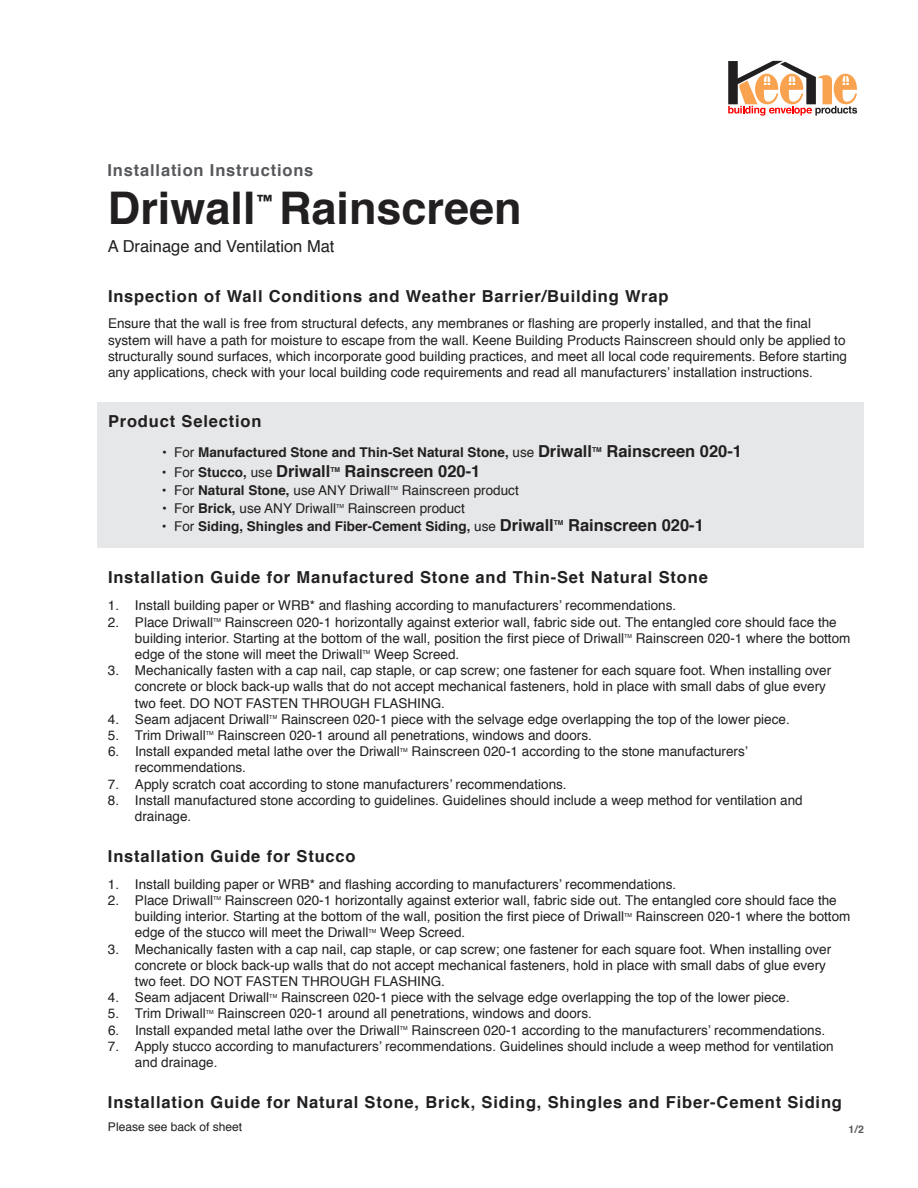
<style>
.page{position:relative;width:918px;height:1188px;background:#fff}
.page>*{position:absolute;margin:0;border:0;box-sizing:border-box;transform-origin:0 0}
.t1{font:700 45px "Helvetica";color:#221f20}
.t2{font:700 18.3px "Helvetica";color:#221f20}
.t3{font:700 16.5px "Helvetica";letter-spacing:.05em;color:#221f20}
.t4{font:700 16.5px "Helvetica";color:#221f20}
.t5{font:16.5px "Helvetica";color:#221f20}
.t6{font:700 16.5px "Helvetica";letter-spacing:.05em;color:#57585b}
.t7{font:13.5px/16.2px "Helvetica";color:#221f20}
.t8{font:700 13.5px "Helvetica";color:#221f20}
.t9{font:12px "Helvetica";color:#221f20}
.t10{font:700 10.5px "Helvetica";color:#57585b}
.t11{font:700 6.75px "Helvetica";color:#221f20}
.t12{font:5.55px "Helvetica";color:#221f20}
.s1{font-weight:400}
.s2{font-size:16.5px}
.s3{font-weight:700}
.s4{font-weight:700;font-size:16.5px}
</style>
<div class="page">
<div style="left:98px;top:403px;width:766px;height:145px;background:#e6e7e8"></div>
<svg style="left:728px;top:61px;width:129px;height:55px"></svg>
<p class="t6" style="left:108px;top:164px;width:207px">Installation Instructions</p>
<h1 class="t1" style="left:108px;top:191px;width:149px">Driwall</h1>
<h2 class="t2" style="left:256px;top:191px;width:20px">™</h2>
<h1 class="t1" style="left:279px;top:191px;width:244px">Rainscreen</h1>
<p class="t5" style="left:108px;top:234px;width:228px">A Drainage and Ventilation Mat</p>
<p class="t3" style="left:108px;top:289px;width:562px">Inspection of Wall Conditions and Weather Barrier/Building Wrap</p>
<p class="t7" style="left:108px;top:316px;width:741px">Ensure that the wall is free from structural defects, any membranes or flashing are properly installed, and that the final system will have a path for moisture to escape from the wall. Keene Building Products Rainscreen should only be applied to structurally sound surfaces, which incorporate good building practices, and meet all local code requirements. Before starting any applications, check with your local building code requirements and read all manufacturers’ installation instructions.</p>
<p class="t3" style="left:108px;top:415px;width:155px">Product Selection</p>
<p class="t8" style="left:162px;top:447px;width:432px"><span class="s1">• For</span> Manufactured Stone and Thin-Set Natural Stone, <span class="s1">use</span> <span class="s2">Driwall</span></p>
<p class="t11" style="left:592px;top:446px;width:11px">TM</p>
<p class="t4" style="left:606px;top:445px;width:137px">Rainscreen 020-1</p>
<p class="t7" style="left:162px;top:465px;width:170px">• For <span class="s3">Stucco,</span> use <span class="s4">Driwall</span></p>
<p class="t11" style="left:330px;top:465px;width:11px">TM</p>
<p class="t4" style="left:345px;top:465px;width:137px">Rainscreen 020-1</p>
<p class="t7" style="left:162px;top:482px;width:230px">• For <span class="s3">Natural Stone,</span> use ANY Driwall</p>
<p class="t12" style="left:390px;top:485px;width:9px">TM</p>
<p class="t7" style="left:402px;top:482px;width:119px">Rainscreen product</p>
<p class="t7" style="left:162px;top:500px;width:176px">• For <span class="s3">Brick,</span> use ANY Driwall</p>
<p class="t12" style="left:336px;top:503px;width:9px">TM</p>
<p class="t7" style="left:348px;top:500px;width:119px">Rainscreen product</p>
<p class="t8" style="left:162px;top:521px;width:393px"><span class="s1">• For</span> Siding, Shingles and Fiber-Cement Siding, <span class="s1">use</span> <span class="s2">Driwall</span></p>
<p class="t11" style="left:554px;top:519px;width:11px">TM</p>
<p class="t4" style="left:568px;top:519px;width:137px">Rainscreen 020-1</p>
<p class="t3" style="left:108px;top:571px;width:601px">Installation Guide for Manufactured Stone and Thin-Set Natural Stone</p>
<p class="t7" style="left:108px;top:598px;width:570px">1. Install building paper or WRB* and flashing according to manufacturers’ recommendations.</p>
<p class="t7" style="left:108px;top:614px;width:107px">2. Place Driwall</p>
<p class="t12" style="left:213px;top:617px;width:9px">TM</p>
<p class="t7" style="left:135px;top:614px;width:703px;text-indent:90px">Rainscreen 020-1 horizontally against exterior wall, fabric side out. The entangled core should face the building interior. Starting at the bottom of the wall, position the first piece of Driwall</p>
<p class="t12" style="left:624px;top:633px;width:9px">TM</p>
<p class="t7" style="left:636px;top:630px;width:216px">Rainscreen 020-1 where the bottom</p>
<p class="t7" style="left:135px;top:647px;width:229px">edge of the stone will meet the Driwall</p>
<p class="t12" style="left:362px;top:649px;width:9px">TM</p>
<p class="t7" style="left:374px;top:647px;width:87px">Weep Screed.</p>
<p class="t7" style="left:135px;top:663px;width:698px;text-indent:-27px">3. Mechanically fasten with a cap nail, cap staple, or cap screw; one fastener for each square foot. When installing over concrete or block back-up walls that do not accept mechanical fasteners, hold in place with small dabs of glue every two feet. DO NOT FASTEN THROUGH FLASHING.</p>
<p class="t7" style="left:108px;top:711px;width:163px">4. Seam adjacent Driwall</p>
<p class="t12" style="left:269px;top:714px;width:9px">TM</p>
<p class="t7" style="left:281px;top:711px;width:510px">Rainscreen 020-1 piece with the selvage edge overlapping the top of the lower piece.</p>
<p class="t7" style="left:108px;top:728px;width:99px">5. Trim Driwall</p>
<p class="t12" style="left:206px;top:730px;width:9px">TM</p>
<p class="t7" style="left:217px;top:728px;width:376px">Rainscreen 020-1 around all penetrations, windows and doors.</p>
<p class="t7" style="left:108px;top:744px;width:293px">6. Install expanded metal lathe over the Driwall</p>
<p class="t12" style="left:400px;top:747px;width:9px">TM</p>
<p class="t7" style="left:412px;top:744px;width:338px">Rainscreen 020-1 according to the stone manufacturers’</p>
<p class="t7" style="left:135px;top:760px;width:113px">recommendations.</p>
<p class="t7" style="left:108px;top:776px;width:460px">7. Apply scratch coat according to stone manufacturers’ recommendations.</p>
<p class="t7" style="left:135px;top:792px;width:669px;text-indent:-27px">8. Install manufactured stone according to guidelines. Guidelines should include a weep method for ventilation and drainage.</p>
<p class="t3" style="left:108px;top:850px;width:249px">Installation Guide for Stucco</p>
<p class="t7" style="left:108px;top:876px;width:570px">1. Install building paper or WRB* and flashing according to manufacturers’ recommendations.</p>
<p class="t7" style="left:108px;top:893px;width:107px">2. Place Driwall</p>
<p class="t12" style="left:213px;top:895px;width:9px">TM</p>
<p class="t7" style="left:135px;top:893px;width:703px;text-indent:90px">Rainscreen 020-1 horizontally against exterior wall, fabric side out. The entangled core should face the building interior. Starting at the bottom of the wall, position the first piece of Driwall</p>
<p class="t12" style="left:624px;top:912px;width:9px">TM</p>
<p class="t7" style="left:636px;top:909px;width:216px">Rainscreen 020-1 where the bottom</p>
<p class="t7" style="left:135px;top:925px;width:235px">edge of the stucco will meet the Driwall</p>
<p class="t12" style="left:368px;top:928px;width:9px">TM</p>
<p class="t7" style="left:380px;top:925px;width:87px">Weep Screed.</p>
<p class="t7" style="left:135px;top:941px;width:698px;text-indent:-27px">3. Mechanically fasten with a cap nail, cap staple, or cap screw; one fastener for each square foot. When installing over concrete or block back-up walls that do not accept mechanical fasteners, hold in place with small dabs of glue every two feet. DO NOT FASTEN THROUGH FLASHING.</p>
<p class="t7" style="left:108px;top:990px;width:163px">4. Seam adjacent Driwall</p>
<p class="t12" style="left:269px;top:993px;width:9px">TM</p>
<p class="t7" style="left:281px;top:990px;width:510px">Rainscreen 020-1 piece with the selvage edge overlapping the top of the lower piece.</p>
<p class="t7" style="left:108px;top:1006px;width:99px">5. Trim Driwall</p>
<p class="t12" style="left:206px;top:1009px;width:9px">TM</p>
<p class="t7" style="left:217px;top:1006px;width:376px">Rainscreen 020-1 around all penetrations, windows and doors.</p>
<p class="t7" style="left:108px;top:1022px;width:293px">6. Install expanded metal lathe over the Driwall</p>
<p class="t12" style="left:400px;top:1025px;width:9px">TM</p>
<p class="t7" style="left:412px;top:1022px;width:415px">Rainscreen 020-1 according to the manufacturers’ recommendations.</p>
<p class="t7" style="left:135px;top:1038px;width:700px;text-indent:-27px">7. Apply stucco according to manufacturers’ recommendations. Guidelines should include a weep method for ventilation and drainage.</p>
<p class="t3" style="left:108px;top:1096px;width:736px">Installation Guide for Natural Stone, Brick, Siding, Shingles and Fiber-Cement Siding</p>
<p class="t9" style="left:108px;top:1118px;width:136px">Please see back of sheet</p>
<p class="t10" style="left:848px;top:1125px;width:17px">1/2</p>
</div>
